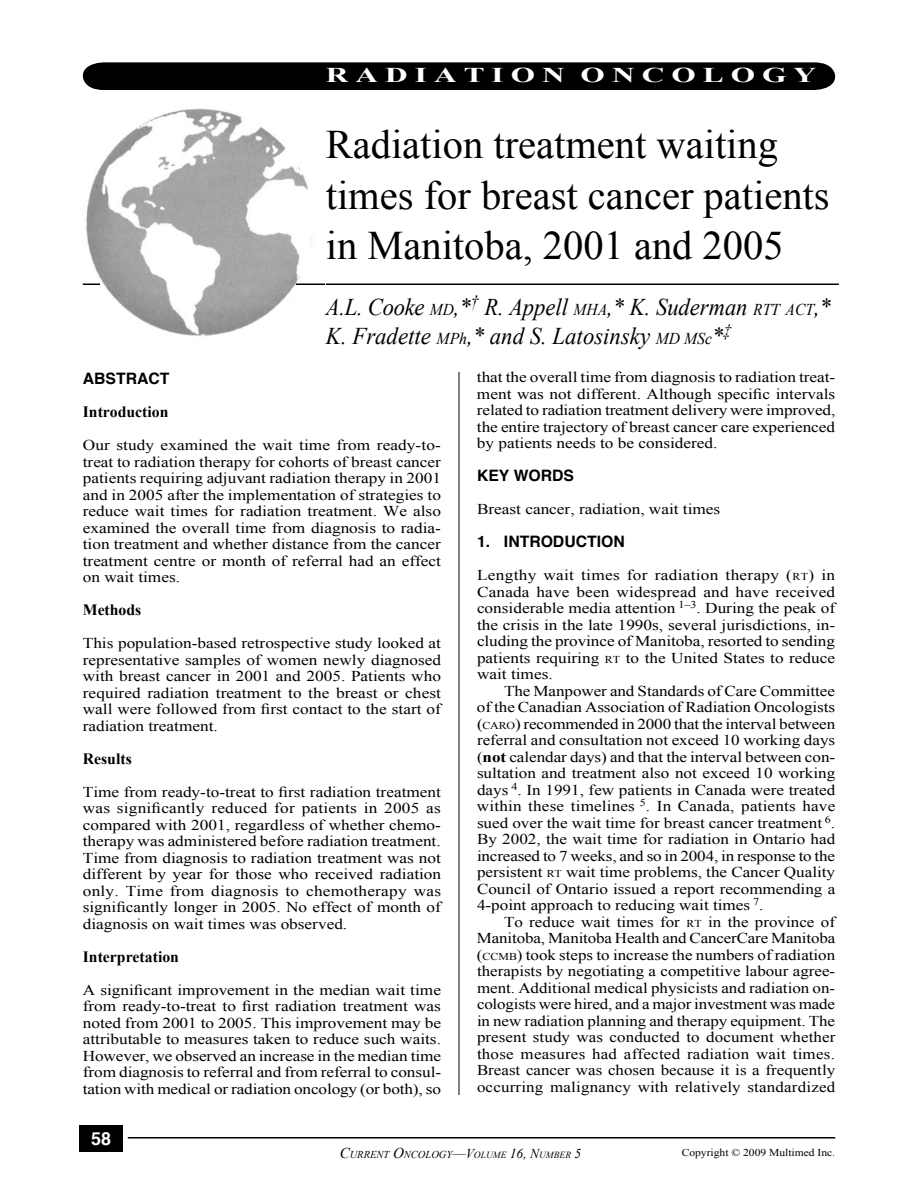
<style>
.page{position:relative;width:918px;height:1188px;background:#fff}
.page>*{position:absolute;margin:0;border:0;box-sizing:border-box;transform-origin:0 0}
.t1{font:40.5px/50.2px "Times New Roman";color:#000}
.t2{font:italic 24px "Times New Roman";color:#000;scale:.94 1}
.t3{font:italic 24px "Times New Roman";color:#000;scale:.95 1}
.t4{font:700 21px "Times New Roman";letter-spacing:.225em;color:#fff;scale:1.49 1}
.t5{font:700 18px "Helvetica";color:#fff}
.t6{font:italic 16.5px "Times New Roman";color:#000;scale:.94 1}
.t7{font:700 15.75px "Times New Roman";color:#000}
.t8{font:700 15.75px "Helvetica";color:#000}
.t9{font:15px/16.5px "Times New Roman";color:#000;text-align:justify;scale:1.15 1}
.t10{font:15px/16.5px "Times New Roman";color:#000;text-align:justify;scale:1.14 1}
.t11{font:15px/16.5px "Times New Roman";color:#000;text-align:justify;scale:1.13 1}
.t12{font:italic 10.5px "Times New Roman";color:#000}
.t13{font:10.5px "Times New Roman";color:#000;scale:1.1 1}
.s1{font-size:16.5px}
.s2{font-size:24px}
.s3{font-size:10.5px}
.s4{font-weight:700}
.s5{font-size:15px}
.s6{font-size:13.5px}
.s7{font-size:9.45px}
</style>
<div class="page">
<div style="left:80px;top:1125px;width:43px;height:27px;background:#000"></div>
<hr style="left:128px;top:1137px;width:707px;height:1px;background:#000">
<div style="left:82px;top:62px;width:754px;height:28px;background:#000"></div>
<hr style="left:83px;top:284px;width:756px;height:1px;background:#000">
<img style="left:82px;top:108px;width:243px;height:228px">
<svg style="left:83px;top:284px;width:17px;height:1px"></svg>
<svg style="left:296px;top:284px;width:29px;height:1px"></svg>
<hr style="left:459px;top:372px;width:1px;height:723px;background:#000">
<h3 class="t4" style="left:326px;top:60px;width:331px">RADIATION ONCOLOGY</h3>
<h1 class="t1" style="left:326px;top:119px;width:505px">Radiation treatment waiting times for breast cancer patients in Manitoba, 2001 and 2005</h1>
<h2 class="t2" style="left:326px;top:291px;width:466px">A.L. Cooke <span class="s1">MD</span>,*<sup>†</sup> R. Appell <span class="s1">mha</span>,* K. Suderman <span class="s1">rtt</span></h2>
<p class="t6" style="left:786px;top:298px;width:50px">act<span class="s2">,*</span></p>
<h2 class="t3" style="left:326px;top:319px;width:428px">K. Fradette <span class="s1">mph</span>,* and S. Latosinsky <span class="s1">md msc</span>*<sup>‡</sup></h2>
<p class="t8" style="left:83px;top:368px;width:88px">ABSTRACT</p>
<p class="t7" style="left:83px;top:401px;width:87px">Introduction</p>
<p class="t9" style="left:83px;top:437px;width:313px">Our study examined the wait time from ready-to&shy;treat to radiation therapy for cohorts of breast cancer patients requiring adjuvant radiation therapy in 2001 and in 2005 after the implementation of strategies to reduce wait times for radiation treatment. We also examined the overall time from diagnosis to radia&shy;tion treatment and whether distance from the cancer treatment centre or month of referral had an effect on wait times.</p>
<p class="t7" style="left:83px;top:599px;width:60px">Methods</p>
<p class="t9" style="left:83px;top:635px;width:313px">This population-based retrospective study looked at representative samples of women newly diagnosed with breast cancer in 2001 and 2005. Patients who required radiation treatment to the breast or chest wall were followed from first contact to the start of radiation treatment.</p>
<p class="t7" style="left:83px;top:747px;width:50px">Results</p>
<p class="t9" style="left:83px;top:783px;width:313px">Time from ready-to-treat to first radiation treatment was significantly reduced for patients in 2005 as compared with 2001, regardless of whether chemo&shy;therapy was administered before radiation treatment.<br>Time from diagnosis to radiation treatment was not different by year for those who received radiation only. Time from diagnosis to chemotherapy was significantly longer in 2005. No effect of month of diagnosis on wait times was observed.</p>
<p class="t7" style="left:83px;top:945px;width:98px">Interpretation</p>
<p class="t9" style="left:83px;top:981px;width:313px">A significant improvement in the median wait time from ready-to-treat to first radiation treatment was noted from 2001 to 2005. This improvement may be attributable to measures taken to reduce such waits.<br>However, we observed an increase in the median time from diagnosis to referral and from referral to consul&shy;tation with medical or radiation oncology (or both), so</p>
<p class="t5" style="left:91px;top:1126px;width:22px">58</p>
<p class="t9" style="left:477px;top:369px;width:313px">that the overall time from diagnosis to radiation treat&shy;ment was not different. Although specific intervals related to radiation treatment delivery were improved, the entire trajectory of breast cancer care experienced by patients needs to be considered.</p>
<p class="t8" style="left:477px;top:465px;width:99px">KEY WORDS</p>
<p class="t9" style="left:477px;top:501px;width:213px">Breast cancer, radiation, wait times</p>
<p class="t8" style="left:477px;top:531px;width:149px">1. INTRODUCTION</p>
<p class="t9" style="left:477px;top:567px;width:313px">Lengthy wait times for radiation therapy (<span class="s3">RT</span>) in Canada have been widespread and have received considerable media attention <sup>1–3</sup>. During the peak of the crisis in the late 1990s, several jurisdictions, in&shy;cluding the province of Manitoba, resorted to sending patients requiring <span class="s3">RT</span> to the United States to reduce wait times.</p>
<p class="t10" style="left:477px;top:682px;width:316px;text-indent:27px">The Manpower and Standards of Care Committee of the Canadian Association of Radiation Oncologists (<span class="s3">CARO</span>) recommended in 2000 that the interval between referral and consultation not exceed 10 working days (<span class="s4">not</span> calendar days) and that the interval between con&shy;sultation and treatment also not exceed 10 working days <sup>4</sup>. In 1991, few patients in Canada were treated within these timelines <sup>5</sup>. In Canada, patients have sued over the wait time for breast cancer treatment <sup>6</sup>.<br>By 2002, the wait time for radiation in Ontario had increased to 7 weeks, and so in 2004, in response to the persistent <span class="s3">RT</span> wait time problems, the Cancer Quality Council of Ontario issued a report recommending a 4-point approach to reducing wait times <sup>7</sup>.</p>
<p class="t11" style="left:477px;top:913px;width:319px;text-indent:27px">To reduce wait times for <span class="s3">RT</span> in the province of Manitoba, Manitoba Health and CancerCare Manitoba (<span class="s3">CCMB</span>) took steps to increase the numbers of radiation therapists by negotiating a competitive labour agree&shy;ment. Additional medical physicists and radiation on&shy;cologists were hired, and a major investment was made in new radiation planning and therapy equipment. The present study was conducted to document whether those measures had affected radiation wait times.<br>Breast cancer was chosen because it is a frequently occurring malignancy with relatively standardized</p>
<p class="t12" style="left:340px;top:1147px;width:243px"><span class="s5">C</span>URRENT <span class="s5">O</span>NCOLOGY<span class="s5">—</span><span class="s6">V</span><span class="s7">OLUME</span> <span class="s6">16, N</span><span class="s7">UMBER</span> <span class="s6">5</span></p>
<p class="t13" style="left:682px;top:1146px;width:141px">Copyright © 2009 Multimed Inc.</p>
</div>
